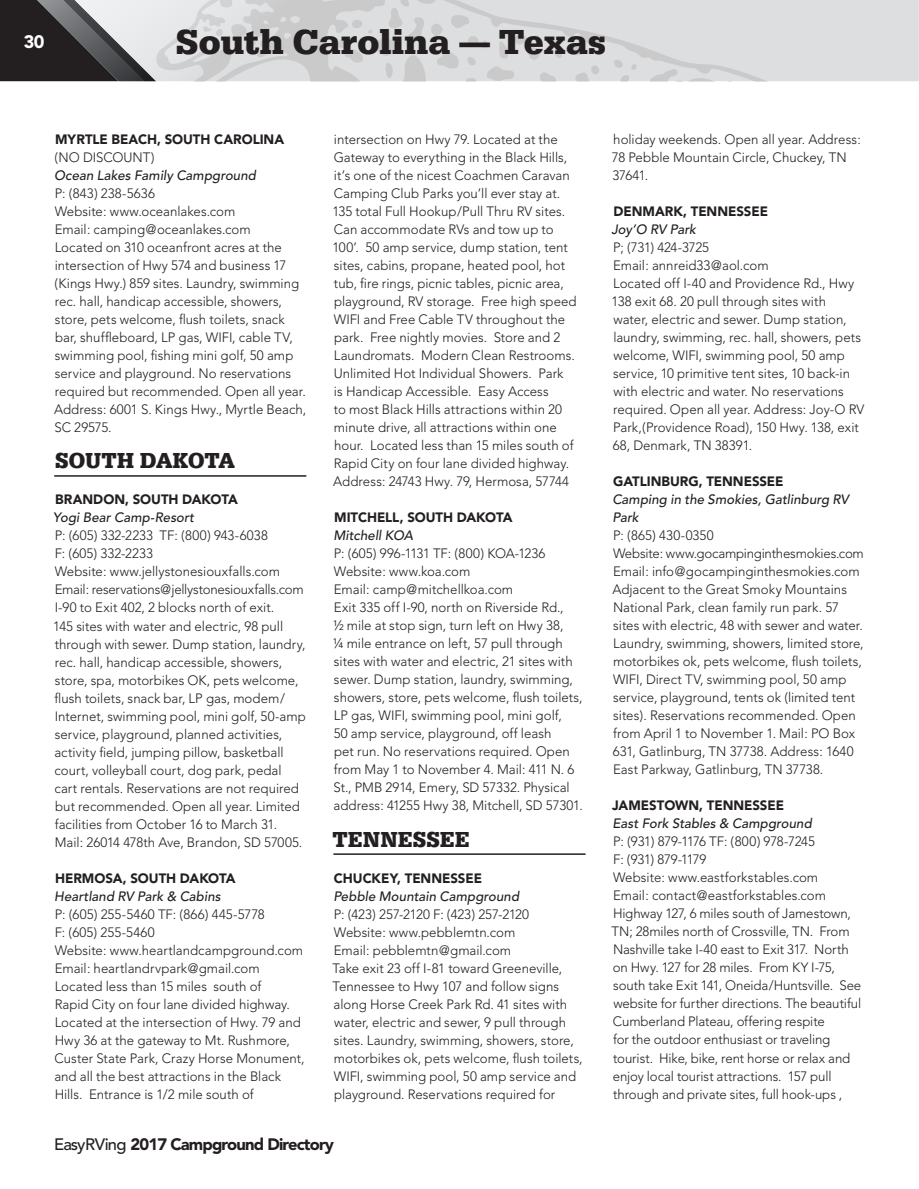
<style>
.page{position:relative;width:919px;height:1189px;background:#fff}
.page>*{position:absolute;margin:0;border:0;box-sizing:border-box;transform-origin:0 0}
.t1{font:700 36px "URW Egyptienne T";color:#231f20}
.t2{font:22.5px "URW Egyptienne T Bold Narr";color:#231f20}
.t3{font:900 18px "Avenir";color:#fff}
.t4{font:900 16.5px "Avenir";letter-spacing:-.05em;color:#231f20}
.t5{font:300 13.5px/18px "Avenir";color:#231f20}
.t6{font:italic 500 13.5px/18px "Avenir";letter-spacing:.005em;color:#231f20}
.t7{font:900 13.5px "Avenir";letter-spacing:-.005em;color:#231f20}
.s1{font-weight:500}
</style>
<div class="page">
<div style="left:793px;top:0;width:77px;height:81px;background:#dddedf"></div>
<svg style="left:307px;top:0;width:486px;height:81px;background:#d8d9da"></svg>
<hr style="left:54px;top:475px;width:252px;height:1px;background:#231f20">
<hr style="left:333px;top:853px;width:252px;height:1px;background:#231f20">
<svg style="left:0;top:0;width:307px;height:81px;background:#9c9c9d"></svg>
<div style="left:870px;top:0;width:49px;height:81px;background:#dddedf"></div>
<h3 class="t3" style="left:24px;top:31px;width:22px">30</h3>
<h1 class="t1" style="left:176px;top:20px;width:432px">South Carolina — Texas</h1>
<p class="t7" style="left:55px;top:131px;width:231px">MYRTLE BEACH, SOUTH CAROLINA</p>
<p class="t5" style="left:55px;top:149px;width:101px">(NO DISCOUNT)</p>
<p class="t6" style="left:54px;top:167px;width:203px">Ocean Lakes Family Campground</p>
<p class="t5" style="left:54px;top:185px;width:254px">P: (843) 238-5636<br>Website: www.oceanlakes.com<br>Email: camping@oceanlakes.com<br>Located on 310 oceanfront acres at the intersection of Hwy 574 and business 17 (Kings Hwy.) 859 sites. Laundry, swimming rec. hall, handicap accessible, showers, store, pets welcome, flush toilets, snack bar, shuffleboard, LP gas, WIFI, cable TV, swimming pool, fishing mini golf, 50 amp service and playground. No reservations required but recommended. Open all year.<br>Address: 6001 S. Kings Hwy., Myrtle Beach, SC 29575.</p>
<h2 class="t2" style="left:55px;top:447px;width:181px">SOUTH DAKOTA</h2>
<p class="t7" style="left:55px;top:491px;width:184px">BRANDON, SOUTH DAKOTA</p>
<p class="t6" style="left:53px;top:509px;width:143px">Yogi Bear Camp-Resort</p>
<p class="t5" style="left:53px;top:527px;width:254px">P: (605) 332-2233 TF: (800) 943-6038<br>F: (605) 332-2233<br>Website: www.jellystonesiouxfalls.com Email: reservations@jellystonesiouxfalls.com I-90 to Exit 402, 2 blocks north of exit.<br>145 sites with water and electric, 98 pull through with sewer. Dump station, laundry, rec. hall, handicap accessible, showers, store, spa, motorbikes OK, pets welcome, flush toilets, snack bar, LP gas, modem/ Internet, swimming pool, mini golf, 50-amp service, playground, planned activities, activity field, jumping pillow, basketball court, volleyball court, dog park, pedal cart rentals. Reservations are not required but recommended. Open all year. Limited facilities from October 16 to March 31.<br>Mail: 26014 478th Ave, Brandon, SD 57005.</p>
<p class="t7" style="left:55px;top:869px;width:182px">HERMOSA, SOUTH DAKOTA</p>
<p class="t6" style="left:54px;top:887px;width:168px">Heartland RV Park &amp; Cabins</p>
<p class="t5" style="left:54px;top:905px;width:252px">P: (605) 255-5460 TF: (866) 445-5778<br>F: (605) 255-5460<br>Website: www.heartlandcampground.com Email: heartlandrvpark@gmail.com Located less than 15 miles south of<br>Rapid City on four lane divided highway.<br>Located at the intersection of Hwy. 79 and Hwy 36 at the gateway to Mt. Rushmore, Custer State Park, Crazy Horse Monument, and all the best attractions in the Black Hills. Entrance is 1/2 mile south of</p>
<p class="t5" style="left:332px;top:131px;width:246px">intersection on Hwy 79. Located at the Gateway to everything in the Black Hills, it’s one of the nicest Coachmen Caravan Camping Club Parks you’ll ever stay at.<br>135 total Full Hookup/Pull Thru RV sites.<br>Can accommodate RVs and tow up to 100’. 50 amp service, dump station, tent sites, cabins, propane, heated pool, hot tub, fire rings, picnic tables, picnic area, playground, RV storage. Free high speed WIFI and Free Cable TV throughout the park. Free nightly movies. Store and 2<br>Laundromats. Modern Clean Restrooms.<br>Unlimited Hot Individual Showers. Park<br>is Handicap Accessible. Easy Access<br>to most Black Hills attractions within 20 minute drive, all attractions within one hour. Located less than 15 miles south of Rapid City on four lane divided highway.<br>Address: 24743 Hwy. 79, Hermosa, 57744</p>
<p class="t7" style="left:334px;top:509px;width:180px">MITCHELL, SOUTH DAKOTA</p>
<p class="t6" style="left:333px;top:527px;width:81px">Mitchell KOA</p>
<p class="t5" style="left:333px;top:544px;width:251px">P: (605) 996-1131 TF: (800) KOA-1236<br>Website: www.koa.com<br>Email: camp@mitchellkoa.com<br>Exit 335 off I-90, north on Riverside Rd.,<br>½ mile at stop sign, turn left on Hwy 38,<br>¼ mile entrance on left, 57 pull through sites with water and electric, 21 sites with sewer. Dump station, laundry, swimming, showers, store, pets welcome, flush toilets, LP gas, WIFI, swimming pool, mini golf,<br>50 amp service, playground, off leash<br>pet run. No reservations required. Open from May 1 to November 4. Mail: 411 N. 6<br>St., PMB 2914, Emery, SD 57332. Physical address: 41255 Hwy 38, Mitchell, SD 57301.</p>
<h2 class="t2" style="left:332px;top:825px;width:139px">TENNESSEE</h2>
<p class="t7" style="left:334px;top:869px;width:150px">CHUCKEY, TENNESSEE</p>
<p class="t6" style="left:333px;top:887px;width:187px">Pebble Mountain Campground</p>
<p class="t5" style="left:332px;top:905px;width:252px">P: (423) 257-2120 F: (423) 257-2120<br>Website: www.pebblemtn.com<br>Email: pebblemtn@gmail.com<br>Take exit 23 off I-81 toward Greeneville, Tennessee to Hwy 107 and follow signs along Horse Creek Park Rd. 41 sites with water, electric and sewer, 9 pull through sites. Laundry, swimming, showers, store, motorbikes ok, pets welcome, flush toilets, WIFI, swimming pool, 50 amp service and playground. Reservations required for</p>
<p class="t4" style="left:54px;top:1134px;width:281px"><span class="s1">EasyRVing</span> 2017 Campground Directory</p>
<p class="t5" style="left:612px;top:131px;width:250px">holiday weekends. Open all year. Address:<br>78 Pebble Mountain Circle, Chuckey, TN<br>37641.</p>
<p class="t7" style="left:613px;top:203px;width:156px">DENMARK, TENNESSEE</p>
<p class="t6" style="left:611px;top:221px;width:86px">Joy’O RV Park</p>
<p class="t5" style="left:611px;top:239px;width:254px">P; (731) 424-3725<br>Email: annreid33@aol.com<br>Located off I-40 and Providence Rd., Hwy 138 exit 68. 20 pull through sites with<br>water, electric and sewer. Dump station, laundry, swimming, rec. hall, showers, pets welcome, WIFI, swimming pool, 50 amp service, 10 primitive tent sites, 10 back-in with electric and water. No reservations required. Open all year. Address: Joy-O RV Park,(Providence Road), 150 Hwy. 138, exit 68, Denmark, TN 38391.</p>
<p class="t7" style="left:613px;top:473px;width:172px">GATLINBURG, TENNESSEE</p>
<p class="t6" style="left:612px;top:491px;width:238px">Camping in the Smokies, Gatlinburg RV<br>Park</p>
<p class="t5" style="left:612px;top:526px;width:253px">P: (865) 430-0350<br>Website: www.gocampinginthesmokies.com Email: info@gocampinginthesmokies.com Adjacent to the Great Smoky Mountains National Park, clean family run park. 57 sites with electric, 48 with sewer and water.<br>Laundry, swimming, showers, limited store, motorbikes ok, pets welcome, flush toilets, WIFI, Direct TV, swimming pool, 50 amp service, playground, tents ok (limited tent sites). Reservations recommended. Open from April 1 to November 1. Mail: PO Box 631, Gatlinburg, TN 37738. Address: 1640<br>East Parkway, Gatlinburg, TN 37738.</p>
<p class="t7" style="left:612px;top:797px;width:173px">JAMESTOWN, TENNESSEE</p>
<p class="t6" style="left:612px;top:815px;width:201px">East Fork Stables &amp; Campground</p>
<p class="t5" style="left:611px;top:832px;width:251px">P: (931) 879-1176 TF: (800) 978-7245<br>F: (931) 879-1179<br>Website: www.eastforkstables.com<br>Email: contact@eastforkstables.com Highway 127, 6 miles south of Jamestown, TN; 28miles north of Crossville, TN. From Nashville take I-40 east to Exit 317. North on Hwy. 127 for 28 miles. From KY I-75, south take Exit 141, Oneida/Huntsville. See website for further directions. The beautiful Cumberland Plateau, offering respite<br>for the outdoor enthusiast or traveling tourist. Hike, bike, rent horse or relax and enjoy local tourist attractions. 157 pull through and private sites, full hook-ups ,</p>
</div>
